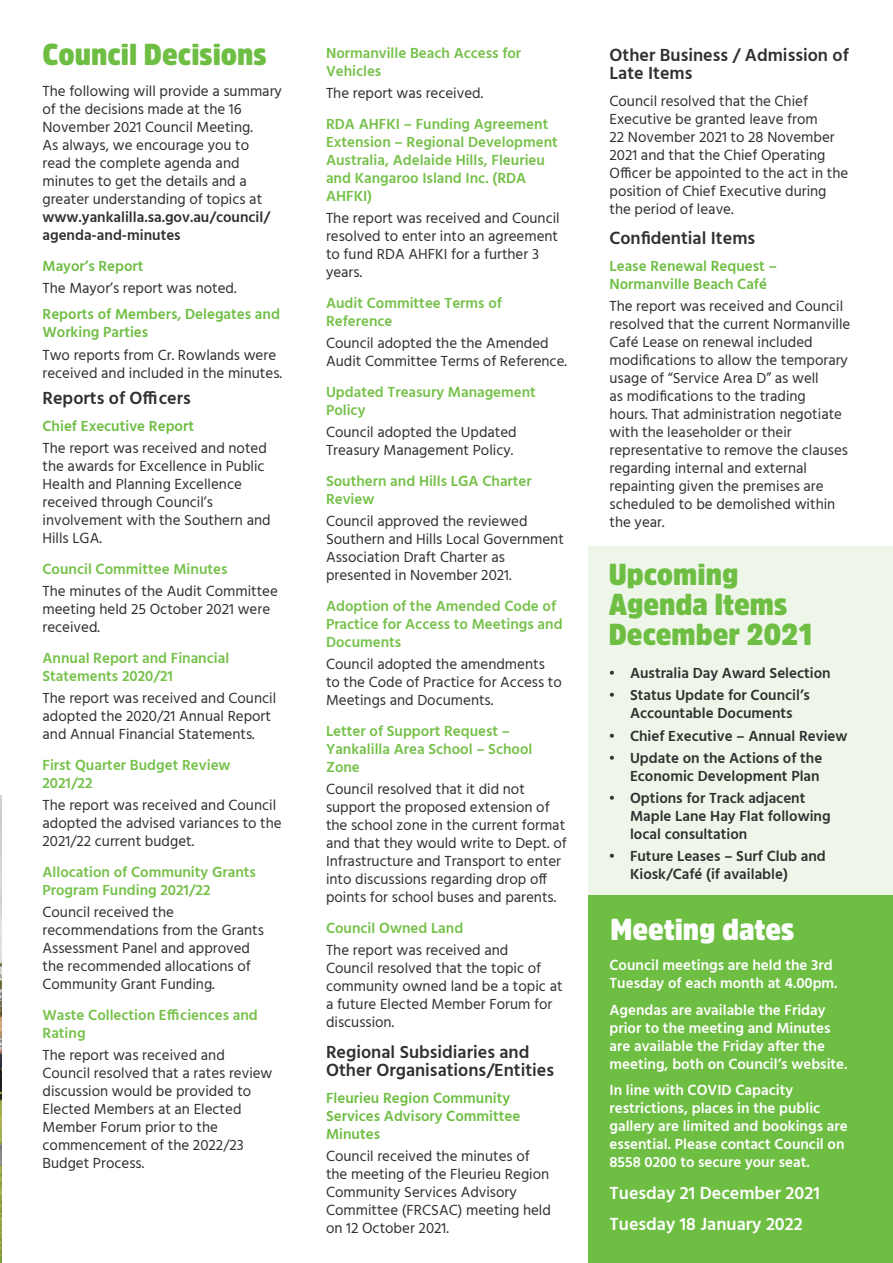
<style>
.page{position:relative;width:893px;height:1263px;background:#fff}
.page>*{position:absolute;margin:0;border:0;box-sizing:border-box;transform-origin:0 0}
.t1{font:900 30px/30px "Amsi Pro Narw";color:#6fbe44}
.t2{font:900 30px "Amsi Pro Narw";color:#fff}
.t3{font:600 18px/18px "Hind";color:#312f30}
.t4{font:600 18px/31.2px "Hind";color:#fff}
.t5{font:15px/18px "Hind";color:#312f30}
.t6{font:600 15px/18px "Hind";color:#76c14a}
.t7{font:600 15px/18px "Hind";color:#312f30}
.t8{font:600 15px/18px "Hind";color:#fff}
.t9{font:600 15px/18px "Hind";color:#6fbe44}
</style>
<div class="page">
<div style="left:588px;top:546px;width:305px;height:349px;background:#edf6e8"></div>
<div style="left:588px;top:895px;width:305px;height:368px;background:#6fbe44"></div>
<img style="left:0;top:795px;width:1px;height:468px">
<h1 class="t1" style="left:43px;top:39px;width:226px">Council Decisions</h1>
<p class="t5" style="left:43px;top:83px;width:241px">The following will provide a summary of the decisions made at the 16<br>November 2021 Council Meeting.<br>As always, we encourage you to<br>read the complete agenda and minutes to get the details and a greater understanding of topics at</p>
<p class="t7" style="left:43px;top:208px;width:229px">www.yankalilla.sa.gov.au/council/ agenda-and-minutes</p>
<p class="t9" style="left:43px;top:256px;width:103px">Mayor’s Report</p>
<p class="t5" style="left:43px;top:280px;width:196px">The Mayor’s report was noted.</p>
<p class="t9" style="left:43px;top:305px;width:239px">Reports of Members, Delegates and<br>Working Parties</p>
<p class="t5" style="left:43px;top:347px;width:241px">Two reports from Cr. Rowlands were received and included in the minutes.</p>
<p class="t3" style="left:43px;top:389px;width:150px">Reports of Officers</p>
<p class="t9" style="left:43px;top:416px;width:153px">Chief Executive Report</p>
<p class="t5" style="left:43px;top:440px;width:230px">The report was received and noted the awards for Excellence in Public<br>Health and Planning Excellence received through Council’s involvement with the Southern and<br>Hills LGA.</p>
<p class="t6" style="left:43px;top:559px;width:186px">Council Committee Minutes</p>
<p class="t5" style="left:43px;top:583px;width:237px">The minutes of the Audit Committee meeting held 25 October 2021 were received.</p>
<p class="t6" style="left:43px;top:648px;width:188px">Annual Report and Financial<br>Statements 2020/21</p>
<p class="t5" style="left:43px;top:690px;width:235px">The report was received and Council adopted the 2020/21 Annual Report and Annual Financial Statements.</p>
<p class="t6" style="left:43px;top:755px;width:190px">First Quarter Budget Review<br>2021/22</p>
<p class="t5" style="left:43px;top:797px;width:241px">The report was received and Council adopted the advised variances to the<br>2021/22 current budget.</p>
<p class="t6" style="left:43px;top:862px;width:215px">Allocation of Community Grants<br>Program Funding 2021/22</p>
<p class="t5" style="left:43px;top:904px;width:223px">Council received the recommendations from the Grants<br>Assessment Panel and approved the recommended allocations of<br>Community Grant Funding.</p>
<p class="t6" style="left:43px;top:1005px;width:217px">Waste Collection Efficiences and<br>Rating</p>
<p class="t5" style="left:43px;top:1047px;width:231px">The report was received and<br>Council resolved that a rates review discussion would be provided to<br>Elected Members at an Elected<br>Member Forum prior to the commencement of the 2022/23<br>Budget Process.</p>
<p class="t6" style="left:326px;top:44px;width:197px">Normanville Beach Access for<br>Vehicles</p>
<p class="t5" style="left:326px;top:85px;width:159px">The report was received.</p>
<p class="t6" style="left:326px;top:115px;width:233px">RDA AHFKI – Funding Agreement<br>Extension – Regional Development<br>Australia, Adelaide Hills, Fleurieu and Kangaroo Island Inc. (RDA<br>AHFKI)</p>
<p class="t5" style="left:326px;top:210px;width:235px">The report was received and Council resolved to enter into an agreement to fund RDA AHFKI for a further 3 years.</p>
<p class="t6" style="left:326px;top:294px;width:177px">Audit Committee Terms of<br>Reference</p>
<p class="t5" style="left:326px;top:335px;width:242px">Council adopted the the Amended<br>Audit Committee Terms of Reference.</p>
<p class="t6" style="left:326px;top:383px;width:211px">Updated Treasury Management<br>Policy</p>
<p class="t5" style="left:326px;top:424px;width:192px">Council adopted the Updated<br>Treasury Management Policy.</p>
<p class="t6" style="left:326px;top:472px;width:207px">Southern and Hills LGA Charter<br>Review</p>
<p class="t5" style="left:326px;top:513px;width:239px">Council approved the reviewed<br>Southern and Hills Local Government<br>Association Draft Charter as presented in November 2021.</p>
<p class="t6" style="left:326px;top:597px;width:238px">Adoption of the Amended Code of<br>Practice for Access to Meetings and<br>Documents</p>
<p class="t5" style="left:326px;top:656px;width:237px">Council adopted the amendments to the Code of Practice for Access to<br>Meetings and Documents.</p>
<p class="t6" style="left:326px;top:722px;width:208px">Letter of Support Request –<br>Yankalilla Area School – School<br>Zone</p>
<p class="t5" style="left:326px;top:781px;width:242px">Council resolved that it did not support the proposed extension of the school zone in the current format and that they would write to Dept. of Infrastructure and Transport to enter into discussions regarding drop off points for school buses and parents.</p>
<p class="t6" style="left:326px;top:919px;width:139px">Council Owned Land</p>
<p class="t5" style="left:326px;top:942px;width:238px">The report was received and<br>Council resolved that the topic of community owned land be a topic at a future Elected Member Forum for discussion.</p>
<p class="t3" style="left:326px;top:1043px;width:230px">Regional Subsidiaries and<br>Other Organisations/Entities</p>
<p class="t9" style="left:326px;top:1088px;width:196px">Fleurieu Region Community<br>Services Advisory Committee<br>Minutes</p>
<p class="t5" style="left:326px;top:1148px;width:226px">Council received the minutes of the meeting of the Fleurieu Region<br>Community Services Advisory<br>Committee (FRCSAC) meeting held on 12 October 2021.</p>
<p class="t3" style="left:609px;top:46px;width:241px">Other Business / Admission of<br>Late Items</p>
<p class="t5" style="left:609px;top:93px;width:240px">Council resolved that the Chief<br>Executive be granted leave from<br>22 November 2021 to 28 November<br>2021 and that the Chief Operating<br>Officer be appointed to the act in the position of Chief Executive during the period of leave.</p>
<p class="t3" style="left:609px;top:229px;width:147px">Confidential Items</p>
<p class="t9" style="left:609px;top:257px;width:169px">Lease Renewal Request –<br>Normanville Beach Café</p>
<p class="t5" style="left:609px;top:298px;width:242px">The report was received and Council resolved that the current Normanville<br>Café Lease on renewal included modifications to allow the temporary usage of “Service Area D” as well<br>as modifications to the trading<br>hours. That administration negotiate with the leaseholder or their representative to remove the clauses regarding internal and external repainting given the premises are scheduled to be demolished within the year.</p>
<h1 class="t1" style="left:609px;top:558px;width:205px">Upcoming<br>Agenda Items<br>December 2021</h1>
<p class="t7" style="left:609px;top:664px;width:223px">• Australia Day Award Selection</p>
<p class="t7" style="left:609px;top:686px;width:203px;text-align:center">• Status Update for Council’s<br>Accountable Documents</p>
<p class="t7" style="left:609px;top:726px;width:240px">• Chief Executive – Annual Review</p>
<p class="t7" style="left:609px;top:748px;width:215px;text-align:right">• Update on the Actions of the<br>Economic Development Plan</p>
<p class="t7" style="left:630px;top:789px;width:202px;text-indent:-21px">• Options for Track adjacent<br>Maple Lane Hay Flat following local consultation</p>
<p class="t7" style="left:630px;top:847px;width:197px;text-indent:-21px">• Future Leases – Surf Club and<br>Kiosk/Café (if available)</p>
<h1 class="t2" style="left:611px;top:909px;width:185px">Meeting dates</h1>
<p class="t8" style="left:609px;top:956px;width:230px">Council meetings are held the 3rd<br>Tuesday of each month at 4.00pm.</p>
<p class="t8" style="left:609px;top:1001px;width:240px">Agendas are available the Friday prior to the meeting and Minutes are available the Friday after the meeting, both on Council’s website.</p>
<p class="t8" style="left:609px;top:1081px;width:240px">In line with COVID Capacity restrictions, places in the public gallery are limited and bookings are essential. Please contact Council on 8558 0200 to secure your seat.</p>
<p class="t4" style="left:609px;top:1177px;width:212px">Tuesday 21 December 2021<br>Tuesday 18 January 2022</p>
</div>
